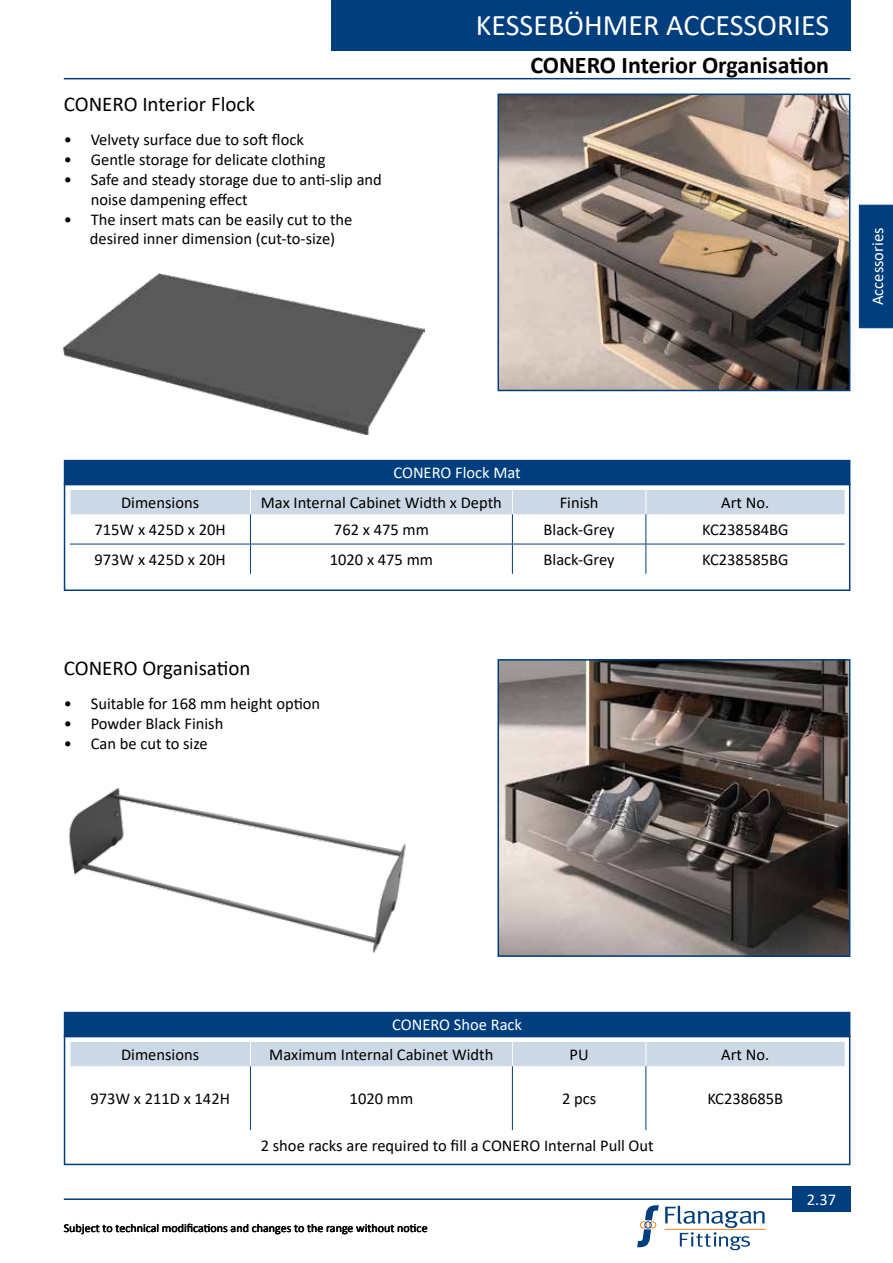
<style>
.page{position:relative;width:893px;height:1263px;background:#fff}
.page>*{position:absolute;margin:0;border:0;box-sizing:border-box;transform-origin:0 0}
.t1{font:30px "Calibri";letter-spacing:-.005em;color:#fff}
.t2{font:700 24px "Calibri";color:#000}
.t3{font:21px "Calibri";color:#000}
.t4{font:16.5px/19.8px "Calibri";color:#000}
.t5{font:16.5px "Calibri";color:#fff}
.t6{font:12px "Calibri";color:#000}
</style>
<div class="page">
<div style="left:331px;top:0;width:519px;height:50px;background:#003e7e"></div>
<hr style="left:64px;top:78px;width:786px;height:1px;background:#003e7e">
<hr style="left:64px;top:1198px;width:786px;height:2px;background:#003e7e">
<svg style="left:637px;top:1205px;width:22px;height:42px"></svg>
<svg style="left:665px;top:1205px;width:100px;height:45px"></svg>
<hr style="left:665px;top:1229px;width:100px;height:1px;background:#f58426">
<div style="left:792px;top:1186px;width:58px;height:26px;background:#003e7e"></div>
<div style="left:859px;top:205px;width:34px;height:123px;background:#003e7e"></div>
<img style="left:500px;top:662px;width:347px;height:292px">
<div style="left:497px;top:659px;width:353px;height:298px;border:2px solid #003e7e"></div>
<div style="left:70px;top:1042px;width:775px;height:24px;background:#ccd8e5"></div>
<hr style="left:250px;top:1066px;width:1px;height:64px;background:#003e7e">
<hr style="left:512px;top:1066px;width:1px;height:64px;background:#003e7e">
<hr style="left:645px;top:1066px;width:1px;height:64px;background:#003e7e">
<div style="left:65px;top:1012px;width:785px;height:24px;background:#003e7e"></div>
<div style="left:64px;top:1035px;width:786px;height:130px;border:2px solid #003e7e"></div>
<div style="left:70px;top:490px;width:775px;height:24px;background:#ccd8e5"></div>
<hr style="left:250px;top:514px;width:1px;height:30px;background:#003e7e">
<hr style="left:512px;top:514px;width:1px;height:30px;background:#003e7e">
<hr style="left:645px;top:514px;width:1px;height:30px;background:#003e7e">
<hr style="left:250px;top:544px;width:1px;height:30px;background:#003e7e">
<hr style="left:512px;top:544px;width:1px;height:30px;background:#003e7e">
<hr style="left:645px;top:544px;width:1px;height:30px;background:#003e7e">
<hr style="left:70px;top:544px;width:180px;height:1px;background:#003e7e">
<hr style="left:250px;top:544px;width:262px;height:1px;background:#003e7e">
<hr style="left:512px;top:544px;width:134px;height:1px;background:#003e7e">
<hr style="left:646px;top:544px;width:199px;height:1px;background:#003e7e">
<div style="left:65px;top:461px;width:785px;height:24px;background:#003e7e"></div>
<div style="left:64px;top:460px;width:786px;height:25px;border:2px solid #003e7e"></div>
<div style="left:64px;top:483px;width:786px;height:108px;border:2px solid #003e7e"></div>
<img style="left:69px;top:788px;width:337px;height:165px">
<img style="left:500px;top:97px;width:347px;height:291px">
<div style="left:497px;top:94px;width:353px;height:297px;border:2px solid #003e7e"></div>
<img style="left:64px;top:274px;width:360px;height:160px">
<p class="t3" style="left:64px;top:89px;width:193px">CONERO Interior Flock</p>
<p class="t4" style="left:64px;top:130px;width:242px">• Velvety surface due to soft flock</p>
<p class="t4" style="left:64px;top:149px;width:263px">• Gentle storage for delicate clothing</p>
<p class="t4" style="left:91px;top:169px;width:293px;text-indent:-27px">• Safe and steady storage due to anti-slip and noise dampening effect</p>
<p class="t4" style="left:64px;top:209px;width:290px;text-align:center">• The insert mats can be easily cut to the desired inner dimension (cut-to-size)</p>
<h1 class="t1" style="left:476px;top:4px;width:355px">KESSEBÖHMER ACCESSORIES</h1>
<h1 class="t1" style="left:616px;top:7px;width:235px">Faber cooker hoods</h1>
<h2 class="t2" style="left:530px;top:48px;width:300px">CONERO Interior Organisation</h2>
<p class="t5" style="left:866px;top:305px;width:79px;rotate:-90deg">Accessories</p>
<p class="t5" style="left:393px;top:461px;width:129px">CONERO Flock Mat</p>
<p class="t4" style="left:121px;top:492px;width:80px">Dimensions</p>
<p class="t4" style="left:261px;top:492px;width:243px">Max Internal Cabinet Width x Depth</p>
<p class="t4" style="left:560px;top:492px;width:40px">Finish</p>
<p class="t4" style="left:721px;top:492px;width:50px">Art No.</p>
<p class="t4" style="left:95px;top:519px;width:133px">715W x 425D x 20H</p>
<p class="t4" style="left:334px;top:519px;width:96px">762 x 475 mm</p>
<p class="t4" style="left:544px;top:519px;width:73px">Black-Grey</p>
<p class="t4" style="left:702px;top:519px;width:88px">KC238584BG</p>
<p class="t4" style="left:95px;top:549px;width:133px">973W x 425D x 20H</p>
<p class="t4" style="left:330px;top:549px;width:105px">1020 x 475 mm</p>
<p class="t4" style="left:544px;top:549px;width:73px">Black-Grey</p>
<p class="t4" style="left:702px;top:549px;width:88px">KC238585BG</p>
<p class="t3" style="left:64px;top:653px;width:188px">CONERO Organisation</p>
<p class="t4" style="left:64px;top:693px;width:258px">• Suitable for 168 mm height option</p>
<p class="t4" style="left:64px;top:713px;width:161px">• Powder Black Finish</p>
<p class="t4" style="left:64px;top:733px;width:146px">• Can be cut to size</p>
<p class="t5" style="left:392px;top:1013px;width:131px">CONERO Shoe Rack</p>
<p class="t4" style="left:121px;top:1044px;width:80px">Dimensions</p>
<p class="t4" style="left:269px;top:1044px;width:226px">Maximum Internal Cabinet Width</p>
<p class="t4" style="left:570px;top:1044px;width:21px">PU</p>
<p class="t4" style="left:721px;top:1044px;width:50px">Art No.</p>
<p class="t4" style="left:90px;top:1088px;width:141px">973W x 211D x 142H</p>
<p class="t4" style="left:350px;top:1088px;width:65px">1020 mm</p>
<p class="t4" style="left:562px;top:1088px;width:36px">2 pcs</p>
<p class="t4" style="left:707px;top:1088px;width:77px">KC238685B</p>
<p class="t4" style="left:261px;top:1135px;width:394px">2 shoe racks are required to fill a CONERO Internal Pull Out</p>
<p class="t6" style="left:64px;top:1220px;width:365px">Subject to technical modifications and changes to the range without notice</p>
<p class="t5" style="left:807px;top:1188px;width:31px">2.37</p>
</div>
